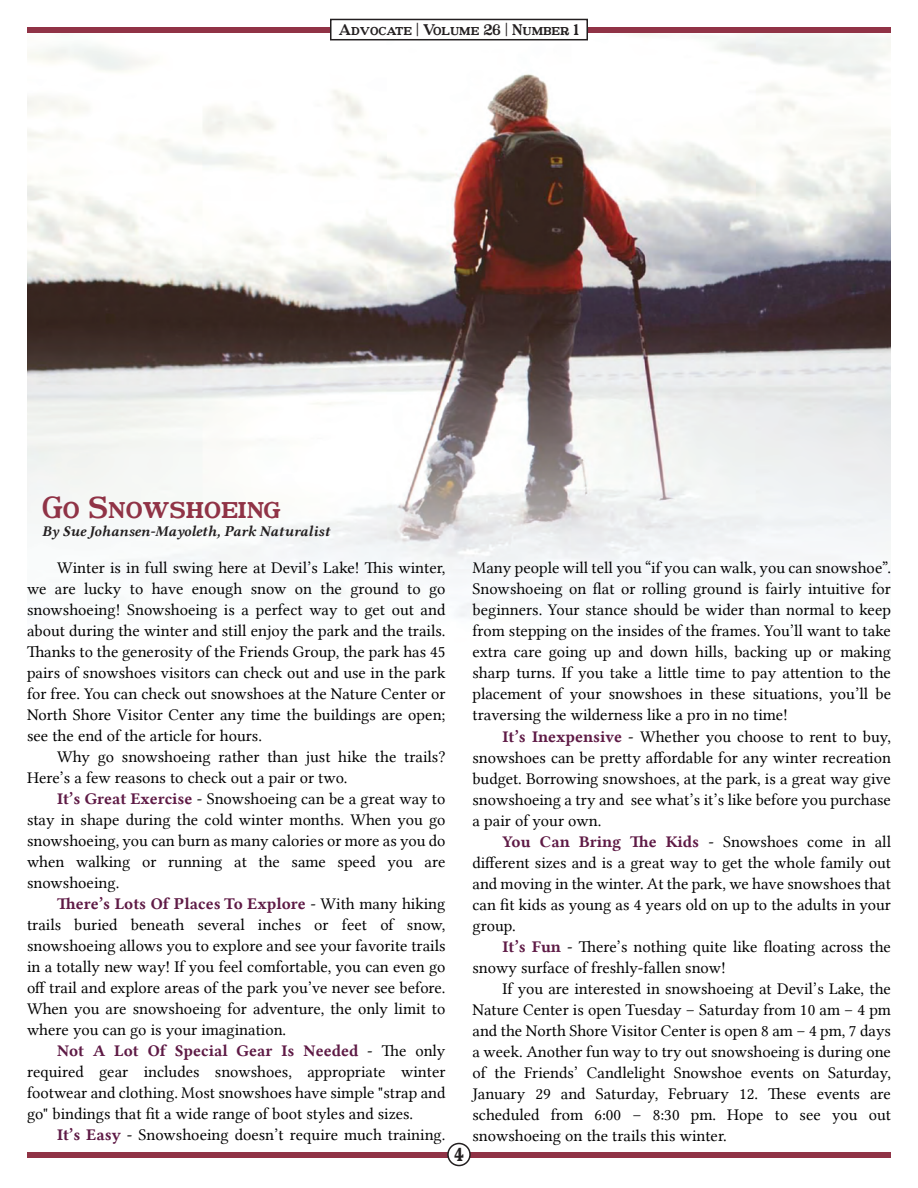
<style>
.page{position:relative;width:918px;height:1188px;background:#fff}
.page>*{position:absolute;margin:0;border:0;box-sizing:border-box;transform-origin:0 0}
.t1{font:30px "Postamt";color:#903346}
.t2{font:18px "Postamt";color:#231f20}
.t3{font:16.5px/21px "Lin Libertine";color:#000;text-align:justify}
.t4{font:16.5px "Lin Libertine B";color:#5e1a45}
.t5{font:15px "Lin Libertine BI";color:#231f20}
.t6{font:15px "Postamt";color:#231f20}
.s1{font-family:"Lin Libertine B";color:#5e1a45}
.s2{font-family:"Lin Libertine";color:#000}
</style>
<div class="page">
<img style="left:27px;top:32px;width:864px;height:587px">
<div style="left:27px;top:27px;width:864px;height:5px;background:#903346"></div>
<div style="left:330px;top:19px;width:258px;height:21px;background:#fff;border:2px solid #231f20"></div>
<div style="left:27px;top:1152px;width:864px;height:5px;background:#903346"></div>
<div style="left:448px;top:1144px;width:22px;height:22px;background:#fff;border-radius:50%"></div>
<div style="left:447px;top:1143px;width:24px;height:23px;border:2px solid #231f20;border-radius:50%"></div>
<p class="t6" style="left:339px;top:20px;width:242px">Advocate | Volume 26 | Number 1</p>
<h1 class="t1" style="left:42px;top:489px;width:240px">Go Snowshoeing</h1>
<p class="t5" style="left:42px;top:521px;width:290px">By Sue Johansen-Mayoleth, Park Naturalist</p>
<p class="t3" style="left:27px;top:557px;width:420px;text-indent:30px">Winter is in full swing here at Devil’s Lake! This winter, we are lucky to have enough snow on the ground to go snowshoeing! Snowshoeing is a perfect way to get out and about during the winter and still enjoy the park and the trails.<br>Thanks to the generosity of the Friends Group, the park has 45 pairs of snowshoes visitors can check out and use in the park for free. You can check out snowshoes at the Nature Center or North Shore Visitor Center any time the buildings are open; see the end of the article for hours.</p>
<p class="t3" style="left:27px;top:747px;width:420px;text-indent:30px">Why go snowshoeing rather than just hike the trails?<br>Here’s a few reasons to check out a pair or two.</p>
<p class="t3" style="left:27px;top:789px;width:420px;text-indent:30px"><span class="s1">It’s Great Exercise</span> - Snowshoeing can be a great way to stay in shape during the cold winter months. When you go snowshoeing, you can burn as many calories or more as you do when walking or running at the same speed you are snowshoeing.</p>
<p class="t4" style="left:57px;top:893px;width:390px">There’s Lots Of Places To Explore <span class="s2">- With many hiking</span></p>
<p class="t3" style="left:27px;top:915px;width:420px">trails buried beneath several inches or feet of snow, snowshoeing allows you to explore and see your favorite trails in a totally new way! If you feel comfortable, you can even go off trail and explore areas of the park you’ve never see before.<br>When you are snowshoeing for adventure, the only limit to where you can go is your imagination.</p>
<p class="t4" style="left:57px;top:1040px;width:390px">Not A Lot Of Special Gear Is Needed <span class="s2">- The only</span></p>
<p class="t3" style="left:27px;top:1062px;width:420px">required gear includes snowshoes, appropriate winter footwear and clothing. Most snowshoes have simple "strap and go" bindings that fit a wide range of boot styles and sizes.</p>
<p class="t3" style="left:57px;top:1125px;width:390px"><span class="s1">It’s Easy</span> - Snowshoeing doesn’t require much training.</p>
<p class="t3" style="left:473px;top:558px;width:420px">Many people will tell you “if you can walk, you can snowshoe”.<br>Snowshoeing on flat or rolling ground is fairly intuitive for beginners. Your stance should be wider than normal to keep from stepping on the insides of the frames. You’ll want to take extra care going up and down hills, backing up or making sharp turns. If you take a little time to pay attention to the placement of your snowshoes in these situations, you’ll be traversing the wilderness like a pro in no time!</p>
<p class="t3" style="left:473px;top:726px;width:420px;text-indent:30px"><span class="s1">It’s Inexpensive</span> - Whether you choose to rent to buy, snowshoes can be pretty affordable for any winter recreation budget. Borrowing snowshoes, at the park, is a great way give snowshoeing a try and see what’s it’s like before you purchase a pair of your own.</p>
<p class="t3" style="left:473px;top:831px;width:420px;text-indent:30px"><span class="s1">You Can Bring The Kids</span> - Snowshoes come in all different sizes and is a great way to get the whole family out and moving in the winter. At the park, we have snowshoes that can fit kids as young as 4 years old on up to the adults in your group.</p>
<p class="t3" style="left:473px;top:936px;width:420px;text-indent:30px"><span class="s1">It’s Fun</span> - There’s nothing quite like floating across the snowy surface of freshly-fallen snow!</p>
<p class="t3" style="left:473px;top:978px;width:420px;text-indent:30px">If you are interested in snowshoeing at Devil’s Lake, the Nature Center is open Tuesday – Saturday from 10 am – 4 pm and the North Shore Visitor Center is open 8 am – 4 pm, 7 days a week. Another fun way to try out snowshoeing is during one of the Friends’ Candlelight Snowshoe events on Saturday, January 29 and Saturday, February 12. These events are scheduled from 6:00 – 8:30 pm. Hope to see you out snowshoeing on the trails this winter.</p>
<p class="t2" style="left:454px;top:1143px;width:12px">4</p>
</div>
